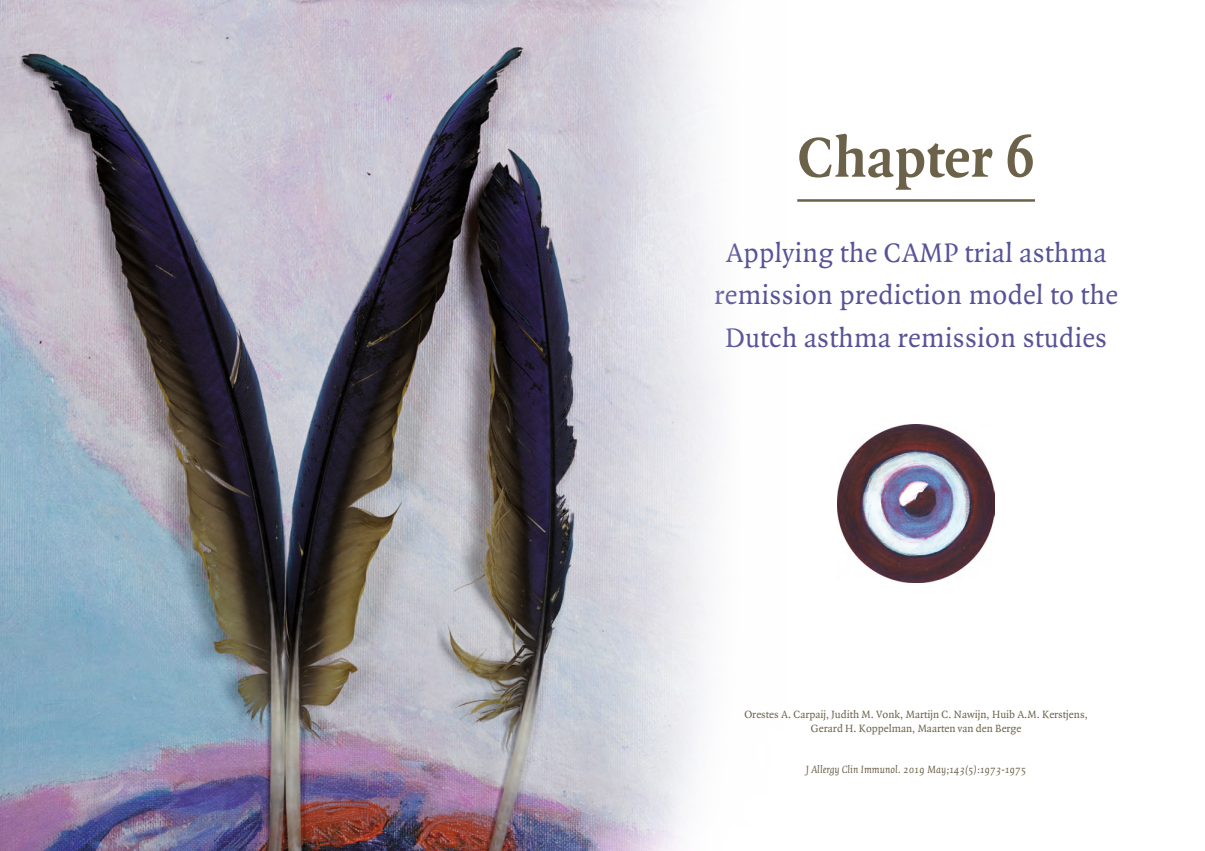
<style>
.page{position:relative;width:1205px;height:851px;background:#fff}
.page>*{position:absolute;margin:0;border:0;box-sizing:border-box;transform-origin:0 0}
.t1{font:700 60px "Quadraat";color:#6c624a}
.t2{font:28.75px/42.5px "Quadraat";letter-spacing:.01em;color:#585397;text-align:center}
.t3{font:11.25px/13.8px "Quadraat";color:#6c624a;text-align:center}
.t4{font:italic 11.25px "Quadraat";color:#6c624a}
</style>
<div class="page">
<img style="left:837px;top:424px;width:158px;height:158px">
<hr style="left:797px;top:199px;width:238px;height:3px;background:#6c624a">
<img style="left:0;top:0;width:716px;height:850px">
<h1 class="t1" style="left:797px;top:125px;width:239px">Chapter 6</h1>
<h2 class="t2" style="left:714px;top:232px;width:405px">Applying the CAMP trial asthma remission prediction model to the<br>Dutch asthma remission studies</h2>
<p class="t3" style="left:744px;top:708px;width:345px">Orestes A. Carpaij, Judith M. Vonk, Martijn C. Nawijn, Huib A.M. Kerstjens,<br>Gerard H. Koppelman, Maarten van den Berge</p>
<p class="t4" style="left:806px;top:763px;width:222px">J Allergy Clin Immunol. 2019 May;143(5):1973-1975</p>
</div>
